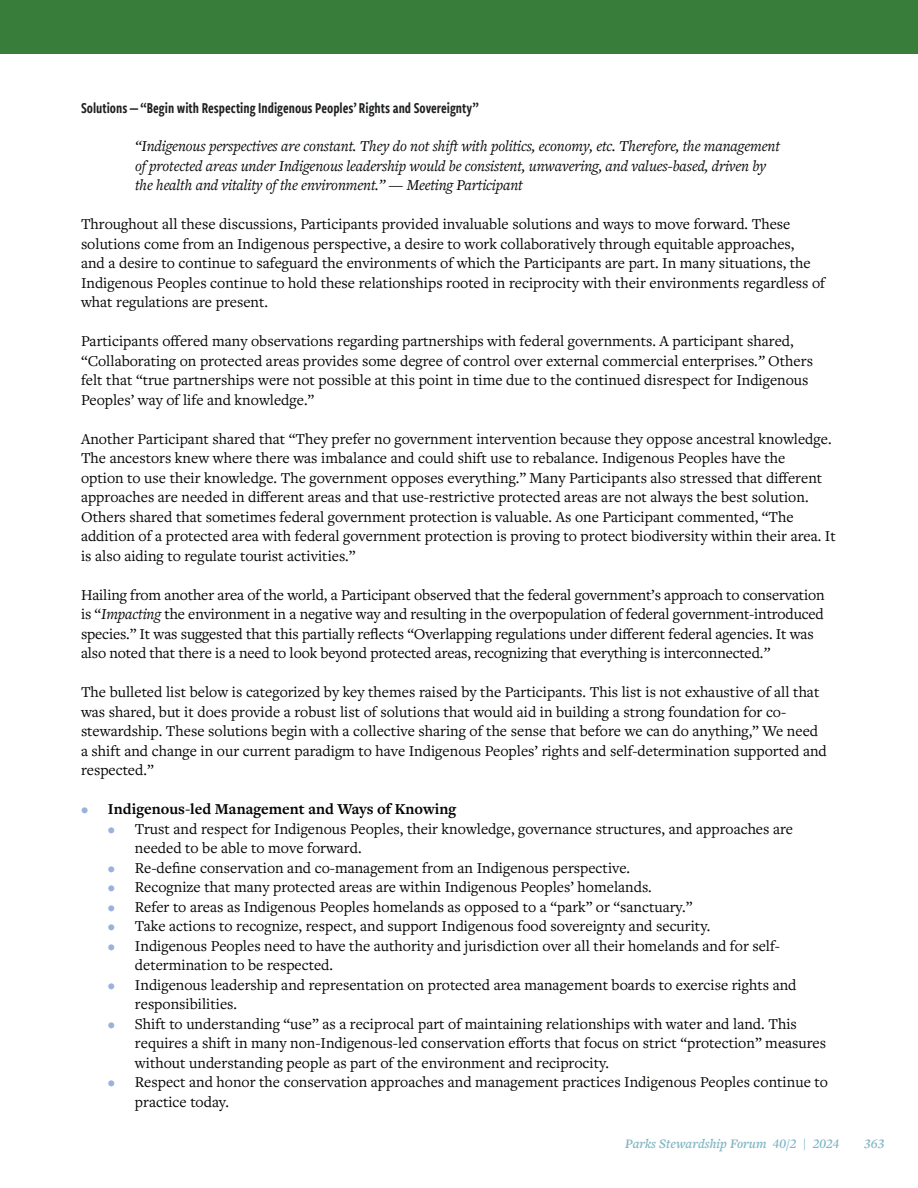
<style>
.page{position:relative;width:918px;height:1188px;background:#fff}
.page>*{position:absolute;margin:0;border:0;box-sizing:border-box;transform-origin:0 0}
.t1{font:15.75px/19.5px "Freight Text Pro";color:#040503}
.t2{font:italic 15.75px/19.5px "Freight Text Pro";letter-spacing:-.01em;color:#040503}
.t3{font:15.75px "Freight Sans Cmp Pro Semi";color:#1f2020}
.t4{font:700 15.75px "Freight Text Pro";color:#040503}
.t5{font:italic 600 13.5px "Freight Text Pro";color:#80b5c3}
.s1{font-style:italic}
.s2{font-family:"Freight Sans Cnd Pro";font-weight:500;color:#9ab2db}
</style>
<div class="page">
<div style="left:0;top:0;width:918px;height:54px;background:#397d3b"></div>
<p class="t3" style="left:81px;top:97px;width:399px">Solutions — “Begin with Respecting Indigenous Peoples’ Rights and Sovereignty”</p>
<p class="t2" style="left:135px;top:136px;width:647px">“Indigenous perspectives are constant. They do not shift with politics, economy, etc. Therefore, the management of protected areas under Indigenous leadership would be consistent, unwavering, and values-based, driven by the health and vitality of the environment.” — Meeting Participant</p>
<p class="t1" style="left:81px;top:214px;width:746px">Throughout all these discussions, Participants provided invaluable solutions and ways to move forward. These solutions come from an Indigenous perspective, a desire to work collaboratively through equitable approaches,<br>and a desire to continue to safeguard the environments of which the Participants are part. In many situations, the Indigenous Peoples continue to hold these relationships rooted in reciprocity with their environments regardless of what regulations are present.</p>
<p class="t1" style="left:81px;top:331px;width:734px">Participants offered many observations regarding partnerships with federal governments. A participant shared, “Collaborating on protected areas provides some degree of control over external commercial enterprises.<span class="s1">”</span> Others felt that “true partnerships were not possible at this point in time due to the continued disrespect for Indigenous Peoples’ way of life and knowledge.”</p>
<p class="t1" style="left:81px;top:429px;width:756px">Another Participant shared that “They prefer no government intervention because they oppose ancestral knowledge.<br>The ancestors knew where there was imbalance and could shift use to rebalance. Indigenous Peoples have the<br>option to use their knowledge. The government opposes everything.” Many Participants also stressed that different approaches are needed in different areas and that use-restrictive protected areas are not always the best solution.<br>Others shared that sometimes federal government protection is valuable. As one Participant commented, “The addition of a protected area with federal government protection is proving to protect biodiversity within their area. It is also aiding to regulate tourist activities.”</p>
<p class="t1" style="left:81px;top:585px;width:745px">Hailing from another area of the world, a Participant observed that the federal government’s approach to conservation is “<span class="s1">Impacting</span> the environment in a negative way and resulting in the overpopulation of federal government-introduced species.” It was suggested that this partially reflects “Overlapping regulations under different federal agencies. It was also noted that there is a need to look beyond protected areas, recognizing that everything is interconnected.<span class="s1">”</span></p>
<p class="t1" style="left:81px;top:682px;width:747px">The bulleted list below is categorized by key themes raised by the Participants. This list is not exhaustive of all that was shared, but it does provide a robust list of solutions that would aid in building a strong foundation for co&shy;stewardship. These solutions begin with a collective sharing of the sense that before we can do anything,” We need a shift and change in our current paradigm to have Indigenous Peoples’ rights and self-determination supported and respected.”</p>
<p class="t4" style="left:81px;top:799px;width:377px"><span class="s2">•</span> Indigenous-led Management and Ways of Knowing</p>
<p class="t1" style="left:135px;top:819px;width:660px;text-indent:-27px"><span class="s2">•</span> Trust and respect for Indigenous Peoples, their knowledge, governance structures, and approaches are needed to be able to move forward.</p>
<p class="t1" style="left:108px;top:858px;width:524px"><span class="s2">•</span> Re-define conservation and co-management from an Indigenous perspective.</p>
<p class="t1" style="left:108px;top:877px;width:545px"><span class="s2">•</span> Recognize that many protected areas are within Indigenous Peoples’ homelands.</p>
<p class="t1" style="left:108px;top:897px;width:586px"><span class="s2">•</span> Refer to areas as Indigenous Peoples homelands as opposed to a “park” or “sanctuary.”</p>
<p class="t1" style="left:108px;top:916px;width:604px"><span class="s2">•</span> Take actions to recognize, respect, and support Indigenous food sovereignty and security.</p>
<p class="t1" style="left:135px;top:936px;width:646px;text-indent:-27px"><span class="s2">•</span> Indigenous Peoples need to have the authority and jurisdiction over all their homelands and for self&shy;determination to be respected.</p>
<p class="t1" style="left:135px;top:975px;width:663px;text-indent:-27px"><span class="s2">•</span> Indigenous leadership and representation on protected area management boards to exercise rights and responsibilities.</p>
<p class="t1" style="left:135px;top:1014px;width:693px;text-indent:-27px"><span class="s2">•</span> Shift to understanding “use” as a reciprocal part of maintaining relationships with water and land. This requires a shift in many non-Indigenous-led conservation efforts that focus on strict “protection” measures without understanding people as part of the environment and reciprocity.</p>
<p class="t1" style="left:135px;top:1072px;width:694px;text-indent:-27px"><span class="s2">•</span> Respect and honor the conservation approaches and management practices Indigenous Peoples continue to practice today.</p>
<p class="t5" style="left:625px;top:1134px;width:216px">Parks Stewardship Forum 40/2 | 2024</p>
<p class="t5" style="left:864px;top:1134px;width:22px">363</p>
</div>
